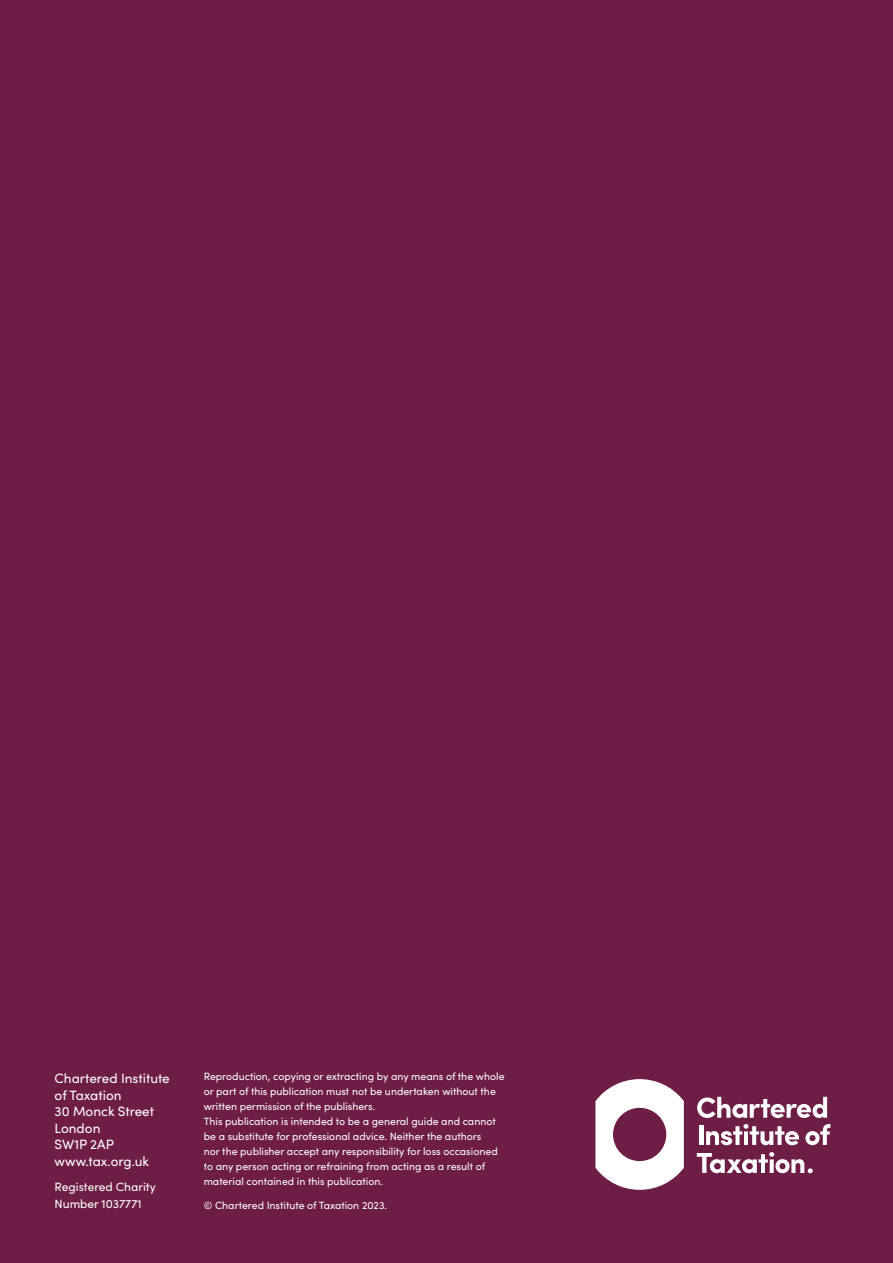
<style>
.page{position:relative;width:893px;height:1263px;background:#6e1e46}
.page>*{position:absolute;margin:0;border:0;box-sizing:border-box;transform-origin:0 0}
.t1{font:13.5px/16.5px "Sofia Pro";color:#fff}
.t2{font:12px/16.5px "Sofia Pro";color:#fff}
.t3{font:10.5px/15px "Sofia Pro";color:#fff}
</style>
<div class="page">
<svg style="left:697px;top:1097px;width:130px;height:21px"></svg>
<hr style="left:699px;top:1125px;width:4px;height:20px;background:#fff">
<svg style="left:706px;top:1124px;width:93px;height:21px"></svg>
<svg style="left:805px;top:1124px;width:25px;height:21px"></svg>
<svg style="left:697px;top:1152px;width:116px;height:21px"></svg>
<svg style="left:595px;top:1079px;width:89px;height:111px"></svg>
<p class="t1" style="left:55px;top:1070px;width:117px">Chartered Institute of Taxation<br>30 Monck Street<br>London<br>SW1P 2AP www.tax.org.uk</p>
<p class="t2" style="left:55px;top:1178px;width:103px">Registered Charity<br>Number 1037771</p>
<p class="t3" style="left:204px;top:1068px;width:302px">Reproduction, copying or extracting by any means of the whole or part of this publication must not be undertaken without the written permission of the publishers.<br>This publication is intended to be a general guide and cannot be a substitute for professional advice. Neither the authors<br>nor the publisher accept any responsibility for loss occasioned to any person acting or refraining from acting as a result of material contained in this publication.</p>
<p class="t3" style="left:204px;top:1197px;width:185px">© Chartered Institute of Taxation 2023.</p>
</div>
